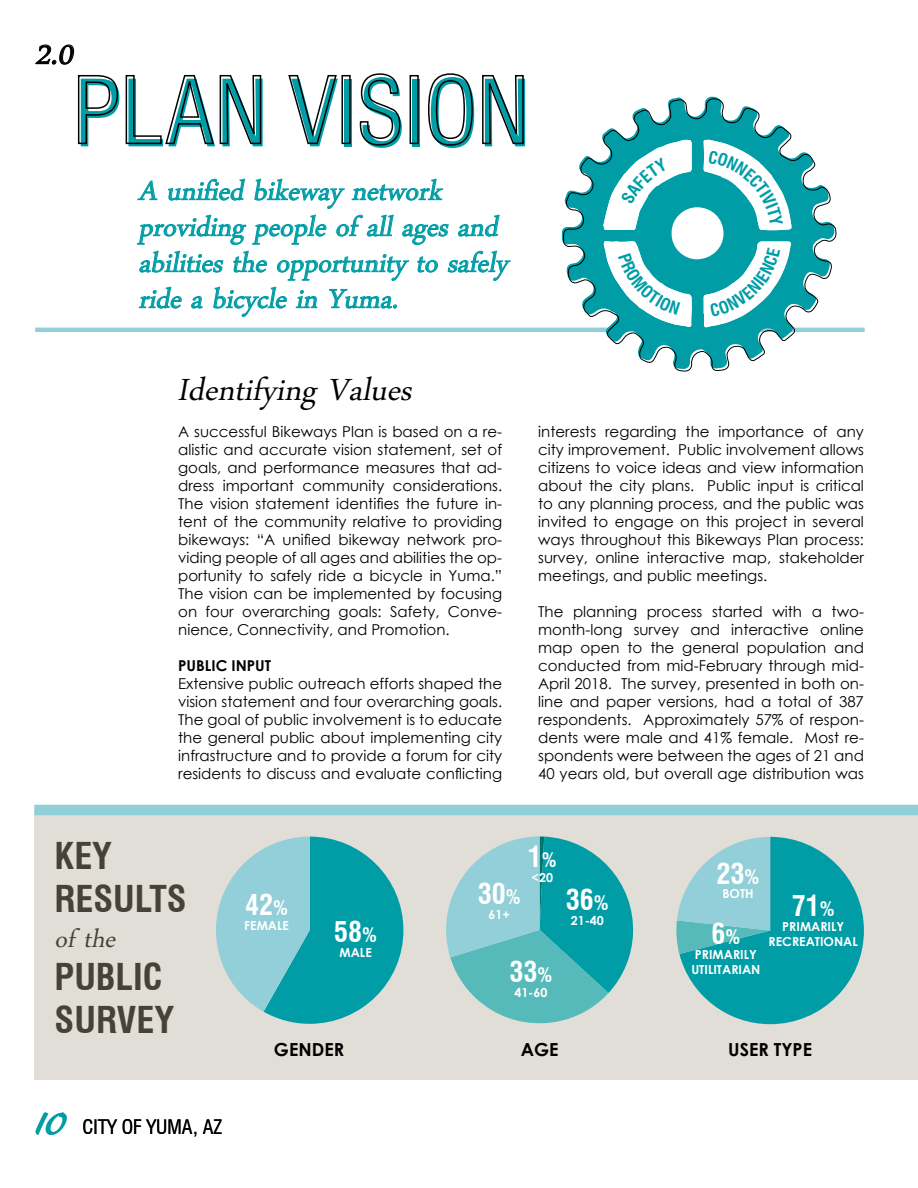
<style>
.page{position:relative;width:918px;height:1188px;background:#fff}
.page>*{position:absolute;margin:0;border:0;box-sizing:border-box;transform-origin:0 0}
.t1{font:condensed 90px "Swiss 721 BT";color:#019da6}
.t2{font:italic 45px "Daun Penh";color:#000}
.t3{font:italic 39px/36px "Daun Penh";color:#019da6}
.t4{font:700 condensed 36.15px/43.3px "Swiss 721 BT";color:#474138}
.t5{font:italic 36.15px "Daun Penh";color:#474138}
.t6{font:700 condensed 28.05px "Swiss 721 BT";color:#fff}
.t7{font:condensed 19.5px "Swiss 721 BT";color:#000}
.t8{font:700 18px "Century Gothic";color:#000}
.t9{font:15px/18px "Century Gothic";color:#000;text-align:justify}
.t10{font:700 15px "Century Gothic";color:#000}
.t11{font:700 12.45px/15px "Century Gothic";color:#fff}
.s1{font-family:"Kinescope";font-stretch:normal;font-size:42px;color:#019da6}
.s2{font-size:19.35px}
</style>
<div class="page">
<svg style="left:35px;top:44px;width:39px;height:21px"></svg>
<div style="left:34px;top:810px;width:884px;height:269px;background:#e0ded7"></div>
<hr style="left:35px;top:328px;width:830px;height:4px;background:#92cfd8">
<svg style="left:77px;top:74px;width:42px;height:71px"></svg>
<svg style="left:125px;top:74px;width:137px;height:71px"></svg>
<svg style="left:288px;top:74px;width:49px;height:71px"></svg>
<div style="left:341px;top:75px;width:10px;height:69px;border:2px solid #000"></div>
<svg style="left:359px;top:73px;width:42px;height:73px"></svg>
<div style="left:410px;top:75px;width:9px;height:69px;border:2px solid #000"></div>
<svg style="left:428px;top:73px;width:45px;height:73px"></svg>
<svg style="left:482px;top:74px;width:42px;height:71px"></svg>
<svg style="left:137px;top:178px;width:374px;height:139px"></svg>
<svg style="left:563px;top:98px;width:273px;height:274px"></svg>
<div style="left:34px;top:805px;width:884px;height:10px;background:#92cfd8"></div>
<svg style="left:216px;top:837px;width:187px;height:187px"></svg>
<svg style="left:446px;top:836px;width:188px;height:188px"></svg>
<svg style="left:676px;top:837px;width:188px;height:187px"></svg>
<svg style="left:603px;top:140px;width:89px;height:90px"></svg>
<svg style="left:704px;top:140px;width:88px;height:90px"></svg>
<svg style="left:604px;top:241px;width:88px;height:86px"></svg>
<svg style="left:704px;top:241px;width:87px;height:87px"></svg>
<h2 class="t2" style="left:35px;top:22px;width:51px">2.0</h2>
<h1 class="t1" style="left:75px;top:60px;width:458px">PLAN VISION</h1>
<h3 class="t3" style="left:138px;top:168px;width:381px">Aunifiedbikewaynetwork providingpeopleof allagesand abilitiestheopportunitytosafely rideabicycleinYuma.</h3>
<h2 class="t2" style="left:177px;top:358px;width:248px">IdentifyingValues</h2>
<p class="t9" style="left:178px;top:423px;width:326px">A successful Bikeways Plan is based on a re&shy;alistic and accurate vision statement, set of goals, and performance measures that ad&shy;dress important community considerations.<br>The vision statement identifies the future in&shy;tent of the community relative to providing bikeways: “A unified bikeway network pro&shy;viding people of all ages and abilities the op&shy;portunity to safely ride a bicycle in Yuma.” The vision can be implemented by focusing on four overarching goals: Safety, Conve&shy;nience, Connectivity, and Promotion.</p>
<p class="t10" style="left:178px;top:654px;width:94px">PUBLIC INPUT</p>
<p class="t9" style="left:178px;top:675px;width:326px">Extensive public outreach efforts shaped the vision statement and four overarching goals.<br>The goal of public involvement is to educate the general public about implementing city infrastructure and to provide a forum for city residents to discuss and evaluate conflicting</p>
<p class="t9" style="left:538px;top:423px;width:327px">interests regarding the importance of any city improvement. Public involvement allows citizens to voice ideas and view information about the city plans. Public input is critical to any planning process, and the public was invited to engage on this project in several ways throughout this Bikeways Plan process: survey, online interactive map, stakeholder meetings, and public meetings.</p>
<p class="t9" style="left:538px;top:603px;width:327px">The planning process started with a two&shy;month-long survey and interactive online map open to the general population and conducted from mid-February through mid-April 2018. The survey, presented in both on&shy;line and paper versions, had a total of 387 respondents. Approximately 57% of respon&shy;dents were male and 41% female. Most re&shy;spondents were between the ages of 21 and 40 years old, but overall age distribution was</p>
<h3 class="t4" style="left:55px;top:834px;width:134px">KEY<br>RESULTS</h3>
<h3 class="t5" style="left:55px;top:913px;width:72px">of the</h3>
<h3 class="t4" style="left:55px;top:955px;width:121px">PUBLIC<br>SURVEY</h3>
<h3 class="t7" style="left:34px;top:1116px;width:190px"><span class="s1">10</span> CITY OF YUMA, AZ</h3>
<h3 class="t6" style="left:245px;top:888px;width:44px">42<span class="s2">%</span></h3>
<p class="t11" style="left:244px;top:917px;width:46px">FEMALE</p>
<h3 class="t6" style="left:334px;top:915px;width:44px">58<span class="s2">%</span></h3>
<p class="t11" style="left:339px;top:944px;width:34px">MALE</p>
<h3 class="t6" style="left:478px;top:877px;width:44px">30<span class="s2">%</span></h3>
<p class="t11" style="left:488px;top:906px;width:23px">61+</p>
<h3 class="t6" style="left:528px;top:840px;width:30px">1<span class="s2">%</span></h3>
<p class="t11" style="left:532px;top:870px;width:23px">&lt;20</p>
<h3 class="t6" style="left:566px;top:883px;width:44px">36<span class="s2">%</span></h3>
<p class="t11" style="left:571px;top:913px;width:35px">21-40</p>
<h3 class="t6" style="left:510px;top:955px;width:44px">33<span class="s2">%</span></h3>
<p class="t11" style="left:514px;top:984px;width:35px">41-60</p>
<p class="t8" style="left:274px;top:1036px;width:72px">GENDER</p>
<p class="t8" style="left:521px;top:1035px;width:39px">AGE</p>
<h3 class="t6" style="left:717px;top:857px;width:44px">23<span class="s2">%</span></h3>
<p class="t11" style="left:722px;top:886px;width:33px">BOTH</p>
<h3 class="t6" style="left:712px;top:917px;width:30px">6<span class="s2">%</span></h3>
<p class="t11" style="left:691px;top:947px;width:71px">PRIMARILY<br>UTILITARIAN</p>
<h3 class="t6" style="left:792px;top:889px;width:44px">71<span class="s2">%</span></h3>
<p class="t11" style="left:782px;top:919px;width:63px">PRIMARILY</p>
<p class="t11" style="left:769px;top:934px;width:91px">RECREATIONAL</p>
<p class="t8" style="left:728px;top:1036px;width:85px">USER TYPE</p>
</div>
